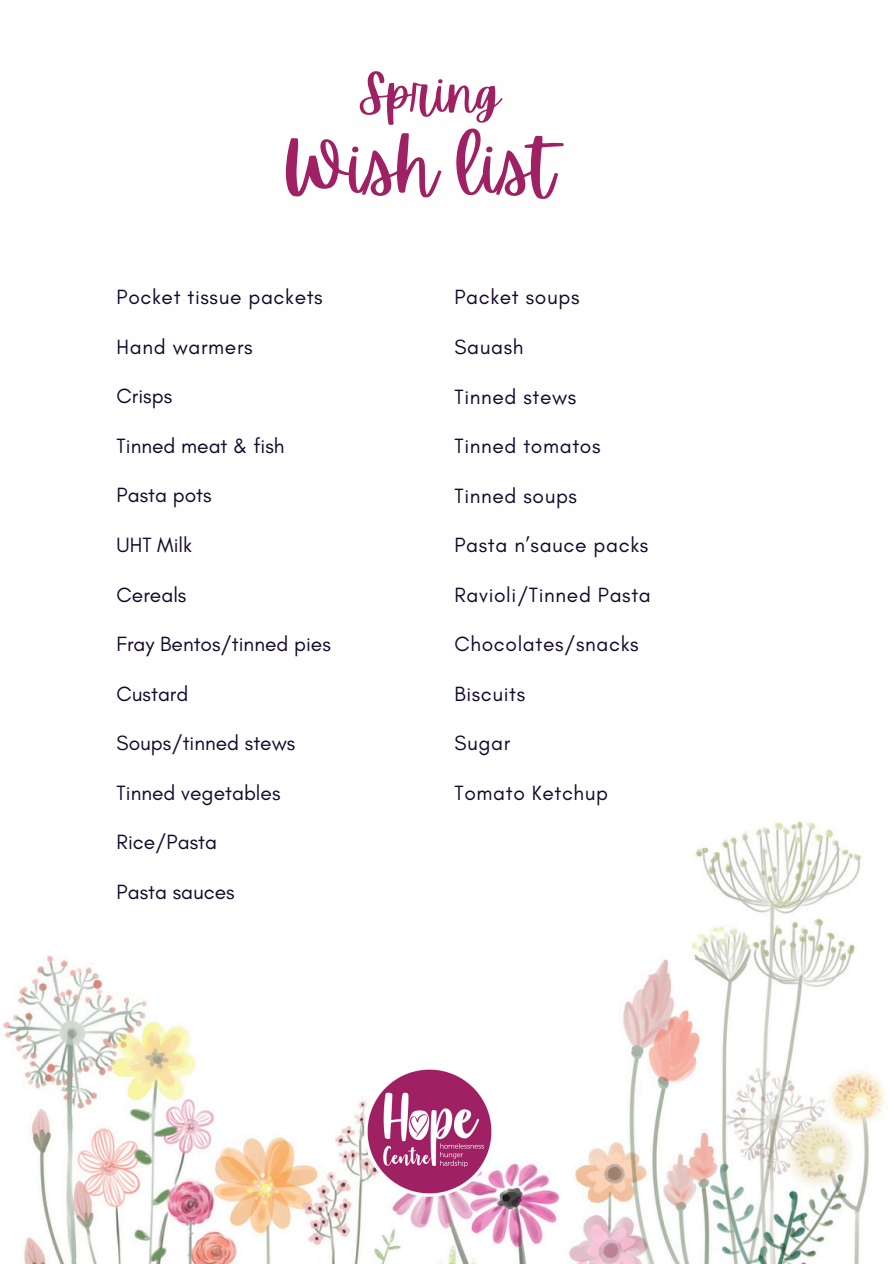
<style>
.page{position:relative;width:894px;height:1264px;background:#fff}
.page>*{position:absolute;margin:0;border:0;box-sizing:border-box;transform-origin:0 0}
.t1{font:72.9px "Apricots";color:#9f2063}
.t2{font:51.3px "Apricots";color:#9f2063}
.t3{font:21px "Glacial Indifference";letter-spacing:.03em;color:#14092b}
.t4{font:21px "Glacial Indifference";color:#14092b}
</style>
<div class="page">
<img style="left:3px;top:821px;width:882px;height:442px">
<img style="left:362px;top:1064px;width:134px;height:134px">
<h2 class="t2" style="left:359px;top:64px;width:143px">Spring</h2>
<h1 class="t1" style="left:282px;top:125px;width:273px">Wish list</h1>
<p class="t3" style="left:117px;top:284px;width:207px">Pocket tissue packets</p>
<p class="t3" style="left:117px;top:334px;width:137px">Hand warmers</p>
<p class="t3" style="left:117px;top:383px;width:57px">Crisps</p>
<p class="t4" style="left:117px;top:433px;width:169px">Tinned meat &amp; fish</p>
<p class="t4" style="left:117px;top:482px;width:96px">Pasta pots</p>
<p class="t3" style="left:117px;top:532px;width:77px">UHT Milk</p>
<p class="t4" style="left:117px;top:581px;width:71px">Cereals</p>
<p class="t4" style="left:117px;top:631px;width:216px">Fray Bentos/tinned pies</p>
<p class="t4" style="left:117px;top:680px;width:73px">Custard</p>
<p class="t4" style="left:117px;top:730px;width:180px">Soups/tinned stews</p>
<p class="t4" style="left:117px;top:779px;width:165px">Tinned vegetables</p>
<p class="t4" style="left:117px;top:829px;width:102px">Rice/Pasta</p>
<p class="t4" style="left:117px;top:878px;width:119px">Pasta sauces</p>
<p class="t3" style="left:454px;top:284px;width:126px">Packet soups</p>
<p class="t3" style="left:454px;top:334px;width:70px">Sauash</p>
<p class="t3" style="left:454px;top:383px;width:123px">Tinned stews</p>
<p class="t3" style="left:454px;top:433px;width:148px">Tinned tomatos</p>
<p class="t3" style="left:454px;top:482px;width:124px">Tinned soups</p>
<p class="t3" style="left:454px;top:532px;width:195px">Pasta n’sauce packs</p>
<p class="t3" style="left:454px;top:582px;width:198px">Ravioli/Tinned Pasta</p>
<p class="t3" style="left:454px;top:631px;width:186px">Chocolates/snacks</p>
<p class="t3" style="left:454px;top:681px;width:72px">Biscuits</p>
<p class="t3" style="left:454px;top:730px;width:57px">Sugar</p>
<p class="t3" style="left:454px;top:780px;width:155px">Tomato Ketchup</p>
</div>
